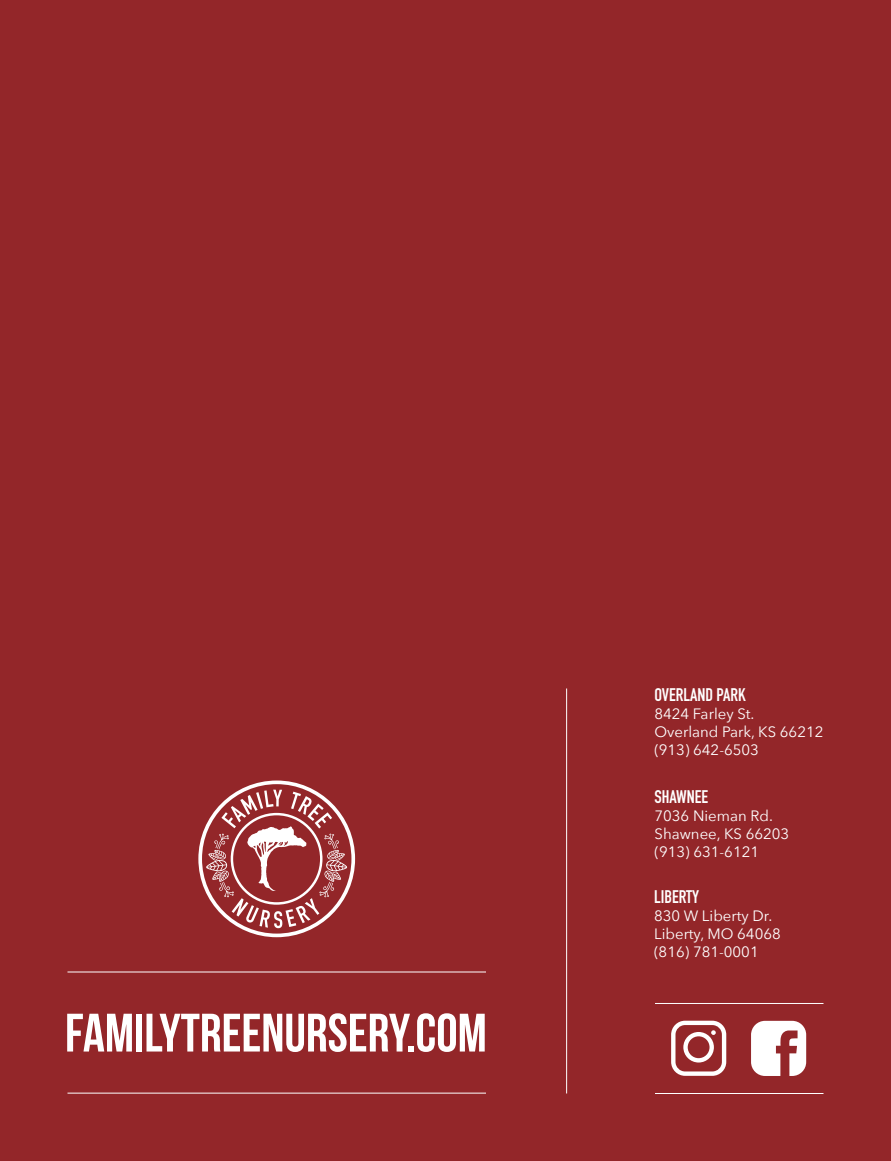
<style>
.page{position:relative;width:891px;height:1161px;background:#932629}
.page>*{position:absolute;margin:0;border:0;box-sizing:border-box;transform-origin:0 0}
.t1{font:54px "Bebas Neue";color:#fff}
.t2{font:700 18px "DIN Condensed";color:#fff}
.t3{font:15px "Avenir Next";color:#fff}
</style>
<div class="page">
<hr style="left:655px;top:1093px;width:168px;height:1px;background:#fff">
<hr style="left:655px;top:1003px;width:168px;height:1px;background:#fff">
<hr style="left:566px;top:688px;width:1px;height:406px;background:#fff">
<hr style="left:68px;top:1093px;width:418px;height:1px;background:#fff">
<hr style="left:68px;top:972px;width:418px;height:1px;background:#fff">
<svg style="left:198px;top:781px;width:157px;height:156px"></svg>
<svg style="left:671px;top:1021px;width:55px;height:55px"></svg>
<svg style="left:751px;top:1021px;width:55px;height:55px"></svg>
<p class="t1" style="left:65px;top:1003px;width:423px">FAMILYTREENURSERY.COM</p>
<p class="t2" style="left:654px;top:683px;width:93px">OVERLAND PARK</p>
<p class="t3" style="left:654px;top:702px;width:102px">8424 Farley St.</p>
<p class="t3" style="left:654px;top:720px;width:171px">Overland Park, KS 66212</p>
<p class="t3" style="left:654px;top:738px;width:106px">(913) 642-6503</p>
<p class="t2" style="left:655px;top:784px;width:55px">SHAWNEE</p>
<p class="t3" style="left:655px;top:803px;width:120px">7036 Nieman Rd.</p>
<p class="t3" style="left:655px;top:821px;width:136px">Shawnee, KS 66203</p>
<p class="t3" style="left:655px;top:839px;width:106px">(913) 631-6121</p>
<p class="t2" style="left:654px;top:885px;width:46px">LIBERTY</p>
<p class="t3" style="left:654px;top:903px;width:120px">830 W Liberty Dr.</p>
<p class="t3" style="left:654px;top:921px;width:128px">Liberty, MO 64068</p>
<p class="t3" style="left:654px;top:939px;width:106px">(816) 781-0001</p>
</div>
